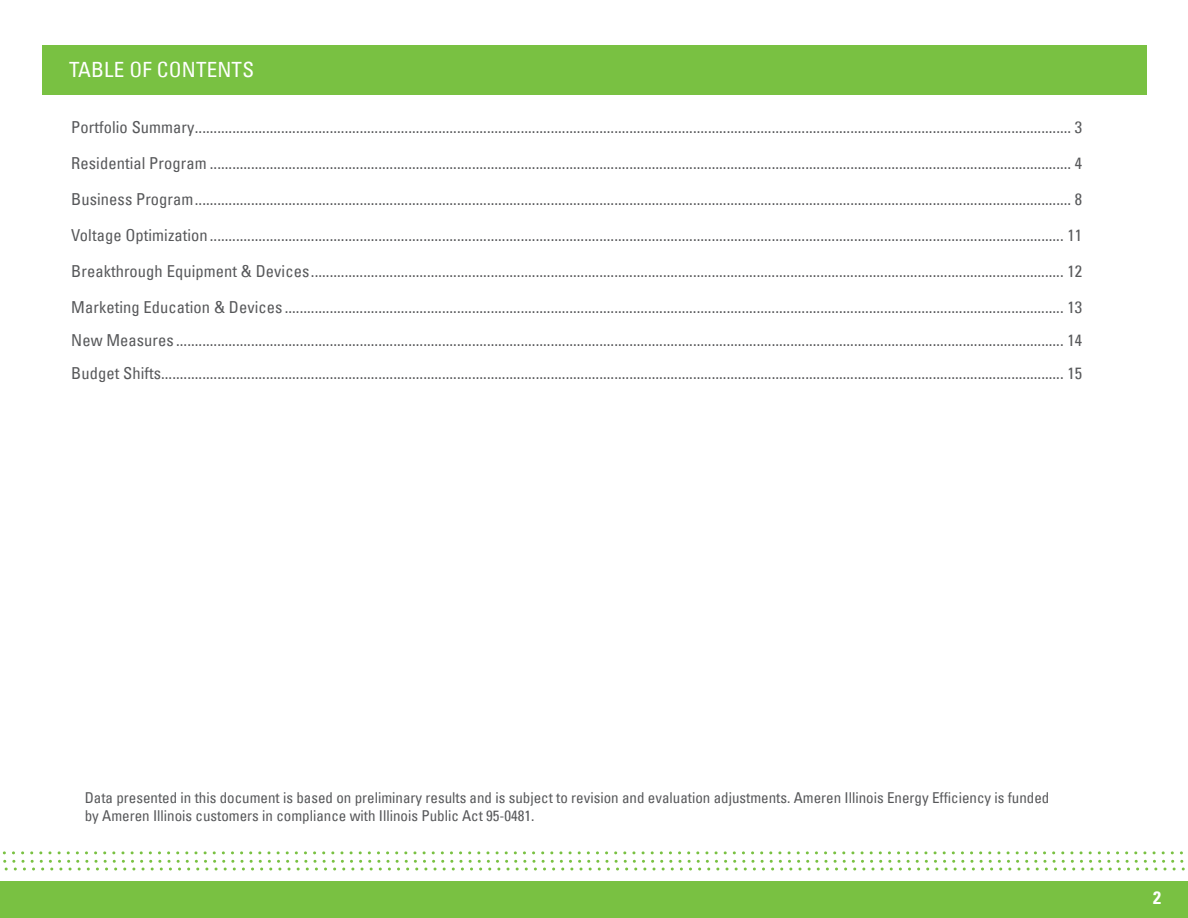
<style>
.page{position:relative;width:1188px;height:918px;background:#fff}
.page>*{position:absolute;margin:0;border:0;box-sizing:border-box;transform-origin:0 0}
.t1{font:condensed 21px "Univers LT";letter-spacing:.01em;color:#fff}
.t2{font:18px "Univers Com 67 Bold Cond";color:#fff}
.t3{font:condensed 16.5px/36px "Univers LT";letter-spacing:.005em;color:#57585a;text-align:justify}
.t4{font:condensed 15px/18px "Univers LT";color:#57585a}
</style>
<div class="page">
<div style="left:0;top:881px;width:1188px;height:37px;background:#79c142"></div>
<svg style="left:2px;top:851px;width:1181px;height:3px"></svg>
<svg style="left:3px;top:860px;width:1182px;height:11px"></svg>
<div style="left:42px;top:45px;width:1104px;height:49px;background:#79c142"></div>
<p class="t1" style="left:69px;top:57px;width:186px">TABLE OF CONTENTS</p>
<p class="t3" style="left:71px;top:109px;width:1012px">Portfolio Summary.......................................................................................................................................................................................................................................... 3<br>Residential Program ...................................................................................................................................................................................................................................... 4<br>Business Program.......................................................................................................................................................................................................................................... 8<br>Voltage Optimization.................................................................................................................................................................................................................................... 11<br>Breakthrough Equipment &amp; Devices......................................................................................................................................................................................................... 12<br>Marketing Education &amp; Devices ................................................................................................................................................................................................................ 13</p>
<p class="t3" style="left:71px;top:323px;width:1012px;line-height:33px">New Measures ............................................................................................................................................................................................................................................. 14<br>Budget Shifts................................................................................................................................................................................................................................................. 15</p>
<p class="t4" style="left:85px;top:788px;width:966px">Data presented in this document is based on preliminary results and is subject to revision and evaluation adjustments. Ameren Illinois Energy Efficiency is funded by Ameren Illinois customers in compliance with Illinois Public Act 95-0481.</p>
<p class="t2" style="left:1153px;top:887px;width:9px">2</p>
</div>
